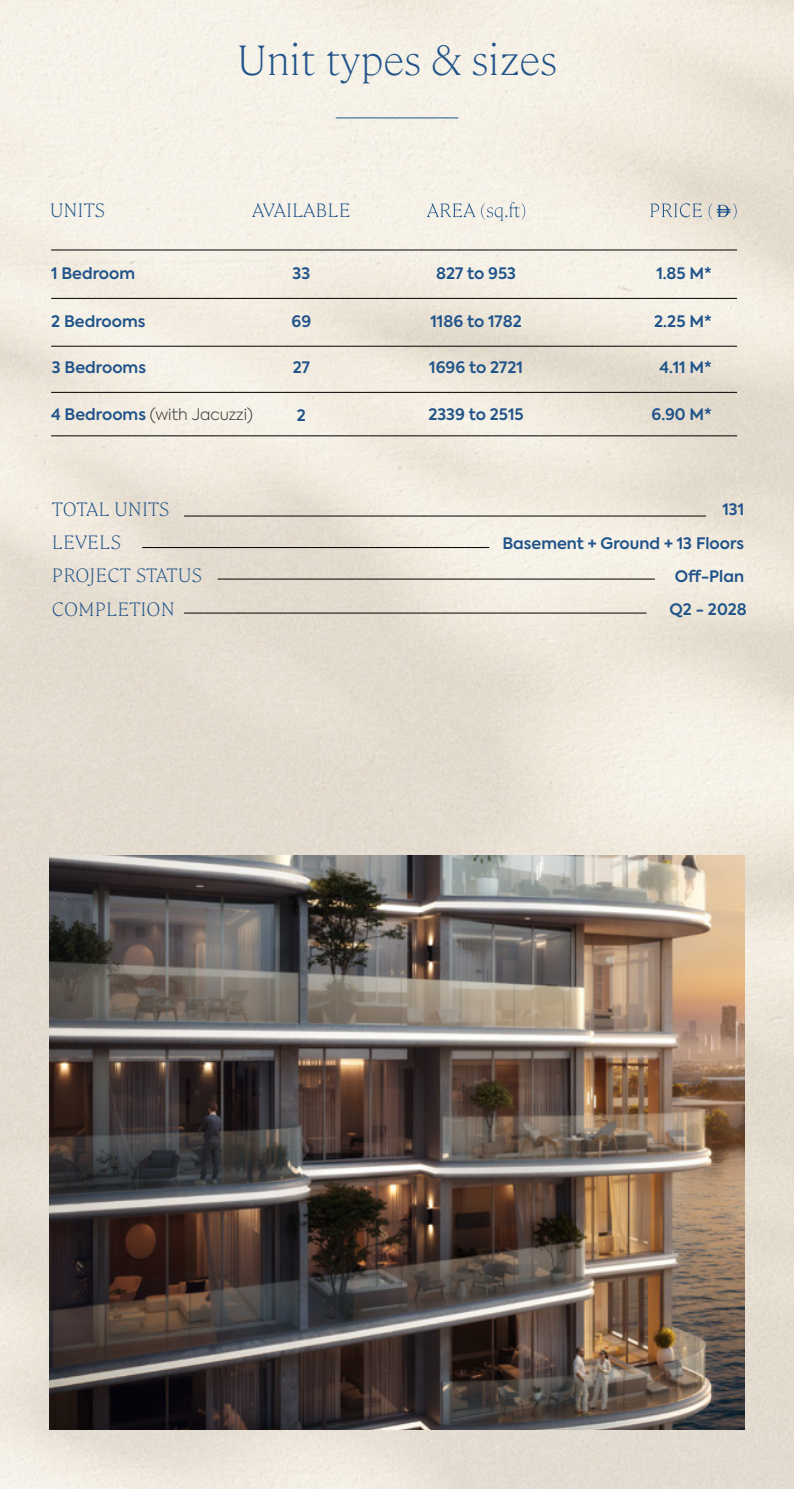
<style>
.page{position:relative;width:794px;height:1489px;background:#fff}
.page>*{position:absolute;margin:0;border:0;box-sizing:border-box;transform-origin:0 0}
.t1{font:200 42px "Cambon";color:#21548a}
.t2{font:200 19.25px/33.2px "Cambon";color:#21548a}
.t3{font:600 15.75px/33.2px "Axiforma";color:#21548a;text-align:right}
.t4{font:300 15.75px "Axiforma";letter-spacing:-.01em;color:#3e3e3e}
.s1{font-weight:600;color:#21548a}
</style>
<div class="page">
<img style="left:0;top:0;width:794px;height:1488px">
<hr style="left:336px;top:118px;width:122px;height:1px;background:#21548a">
<hr style="left:51px;top:250px;width:686px;height:1px;background:#000">
<hr style="left:51px;top:298px;width:686px;height:1px;background:#000">
<hr style="left:51px;top:346px;width:686px;height:1px;background:#000">
<hr style="left:51px;top:392px;width:686px;height:1px;background:#000">
<hr style="left:51px;top:435px;width:686px;height:1px;background:#000">
<hr style="left:142px;top:547px;width:347px;height:1px;background:#000">
<hr style="left:184px;top:515px;width:522px;height:1px;background:#000">
<hr style="left:218px;top:578px;width:437px;height:1px;background:#000">
<hr style="left:184px;top:612px;width:462px;height:1px;background:#000">
<svg style="left:427px;top:202px;width:98px;height:19px;background:#daddda"></svg>
<img style="left:50px;top:855px;width:694px;height:574px">
<svg style="left:650px;top:203px;width:86px;height:17px"></svg>
<h1 class="t1" style="left:237px;top:30px;width:322px">Unit types &amp; sizes</h1>
<p class="t2" style="left:50px;top:192px;width:57px">UNITS</p>
<p class="t2" style="left:252px;top:192px;width:100px">AVAILABLE</p>
<p class="t3" style="left:51px;top:256px;width:86px">1 Bedroom</p>
<p class="t3" style="left:51px;top:305px;width:96px">2 Bedrooms</p>
<p class="t3" style="left:292px;top:256px;width:19px">33</p>
<p class="t3" style="left:291px;top:305px;width:21px">69</p>
<p class="t3" style="left:436px;top:256px;width:82px">827 to 953</p>
<p class="t3" style="left:430px;top:305px;width:93px">1186 to 1782</p>
<p class="t3" style="left:52px;top:351px;width:96px">3 Bedrooms</p>
<p class="t3" style="left:293px;top:351px;width:19px">27</p>
<p class="t3" style="left:429px;top:351px;width:95px">1696 to 2721</p>
<p class="t4" style="left:51px;top:404px;width:203px"><span class="s1">4 Bedrooms</span> (with Jacuzzi)</p>
<p class="t3" style="left:297px;top:399px;width:11px">2</p>
<p class="t3" style="left:428px;top:398px;width:97px">2339 to 2515</p>
<p class="t3" style="left:656px;top:256px;width:57px">1.85 M*</p>
<p class="t3" style="left:654px;top:305px;width:59px">2.25 M*</p>
<p class="t3" style="left:659px;top:351px;width:54px">4.11 M*</p>
<p class="t3" style="left:651px;top:398px;width:62px">6.90 M*</p>
<p class="t2" style="left:52px;top:491px;width:152px">TOTAL UNITS<br>LEVELS<br>PROJECT STATUS<br>COMPLETION</p>
<p class="t3" style="left:502px;top:493px;width:243px">131<br>Basement + Ground + 13 Floors</p>
<p class="t3" style="left:674px;top:560px;width:71px">Off-Plan</p>
<p class="t3" style="left:669px;top:593px;width:79px">Q2 - 2028</p>
</div>
